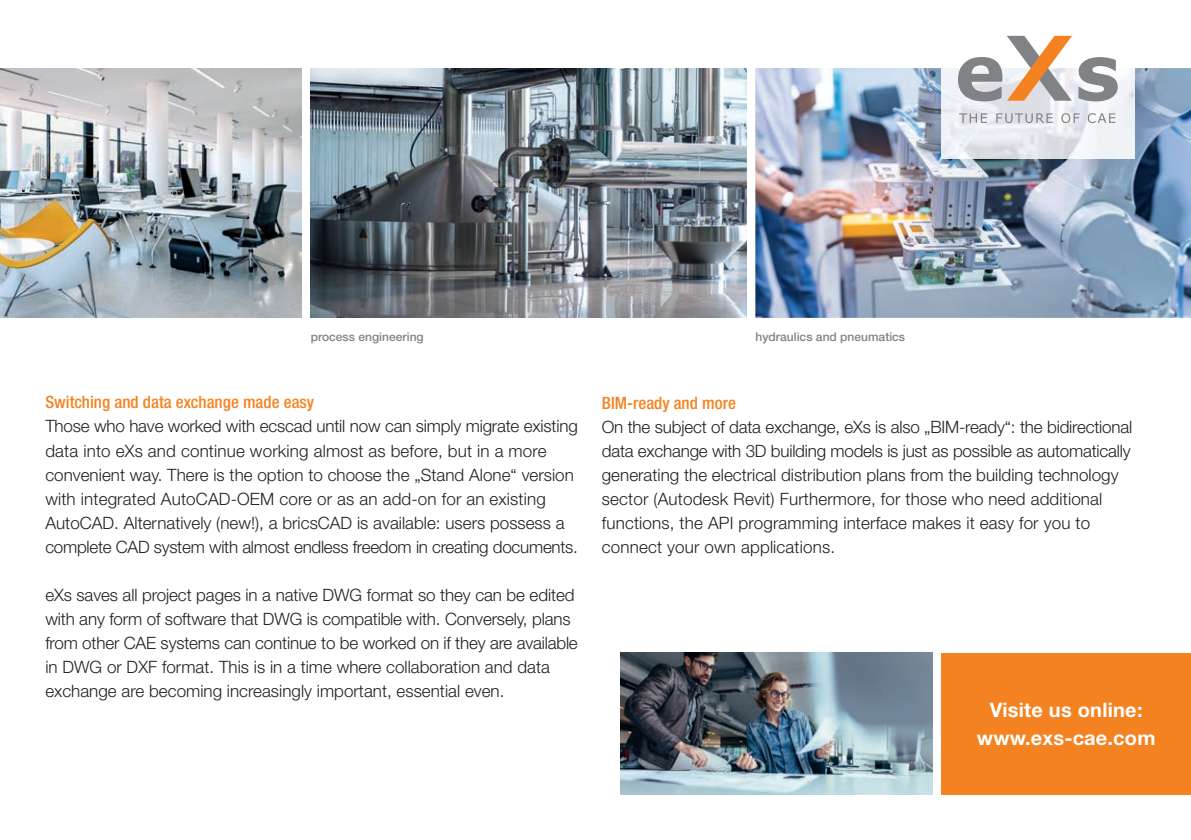
<style>
.page{position:relative;width:1191px;height:840px;background:#fff}
.page>*{position:absolute;margin:0;border:0;box-sizing:border-box;transform-origin:0 0}
.t1{font:700 20px/28px "Helvetica Neue LT";letter-spacing:.01em;color:#fff;text-align:center}
.t2{font:300 17px/24px "Helvetica Neue LT";color:#231f20}
.t3{font:500 condensed 17px "Helvetica Neue LT";color:#f58220}
.t4{font:500 12px "Helvetica Neue LT";color:#808285}
</style>
<div class="page">
<img style="left:0;top:68px;width:301px;height:249px">
<img style="left:755px;top:68px;width:436px;height:249px">
<img style="left:311px;top:68px;width:435px;height:249px">
<img style="left:941px;top:68px;width:193px;height:91px">
<svg style="left:1078px;top:57px;width:39px;height:44px"></svg>
<svg style="left:958px;top:36px;width:114px;height:65px"></svg>
<svg style="left:959px;top:113px;width:156px;height:10px"></svg>
<img style="left:620px;top:652px;width:312px;height:142px">
<div style="left:941px;top:652px;width:250px;height:142px;background:#f58220"></div>
<p class="t4" style="left:311px;top:330px;width:114px">process engineering</p>
<p class="t4" style="left:755px;top:330px;width:151px">hydraulics and pneumatics</p>
<p class="t3" style="left:45px;top:392px;width:270px">Switching and data exchange made easy</p>
<p class="t2" style="left:45px;top:414px;width:534px">Those who have worked with ecscad until now can simply migrate existing data into eXs and continue working almost as before, but in a more convenient way. There is the option to choose the „Stand Alone“ version with integrated AutoCAD-OEM core or as an add-on for an existing AutoCAD. Alternatively (new!), a bricsCAD is available: users possess a complete CAD system with almost endless freedom in creating documents.</p>
<p class="t2" style="left:45px;top:582px;width:534px">eXs saves all project pages in a native DWG format so they can be edited with any form of software that DWG is compatible with. Conversely, plans from other CAE systems can continue to be worked on if they are available in DWG or DXF format. This is in a time where collaboration and data exchange are becoming increasingly important, essential even.</p>
<p class="t3" style="left:602px;top:392px;width:136px">BIM-ready and more</p>
<p class="t2" style="left:602px;top:414px;width:532px">On the subject of data exchange, eXs is also „BIM-ready“: the bidirectional data exchange with 3D building models is just as possible as automatically generating the electrical distribution plans from the building technology sector (Autodesk Revit) Furthermore, for those who need additional functions, the API programming interface makes it easy for you to connect your own applications.</p>
<p class="t1" style="left:977px;top:695px;width:180px">Visite us online: www.exs-cae.com</p>
</div>
